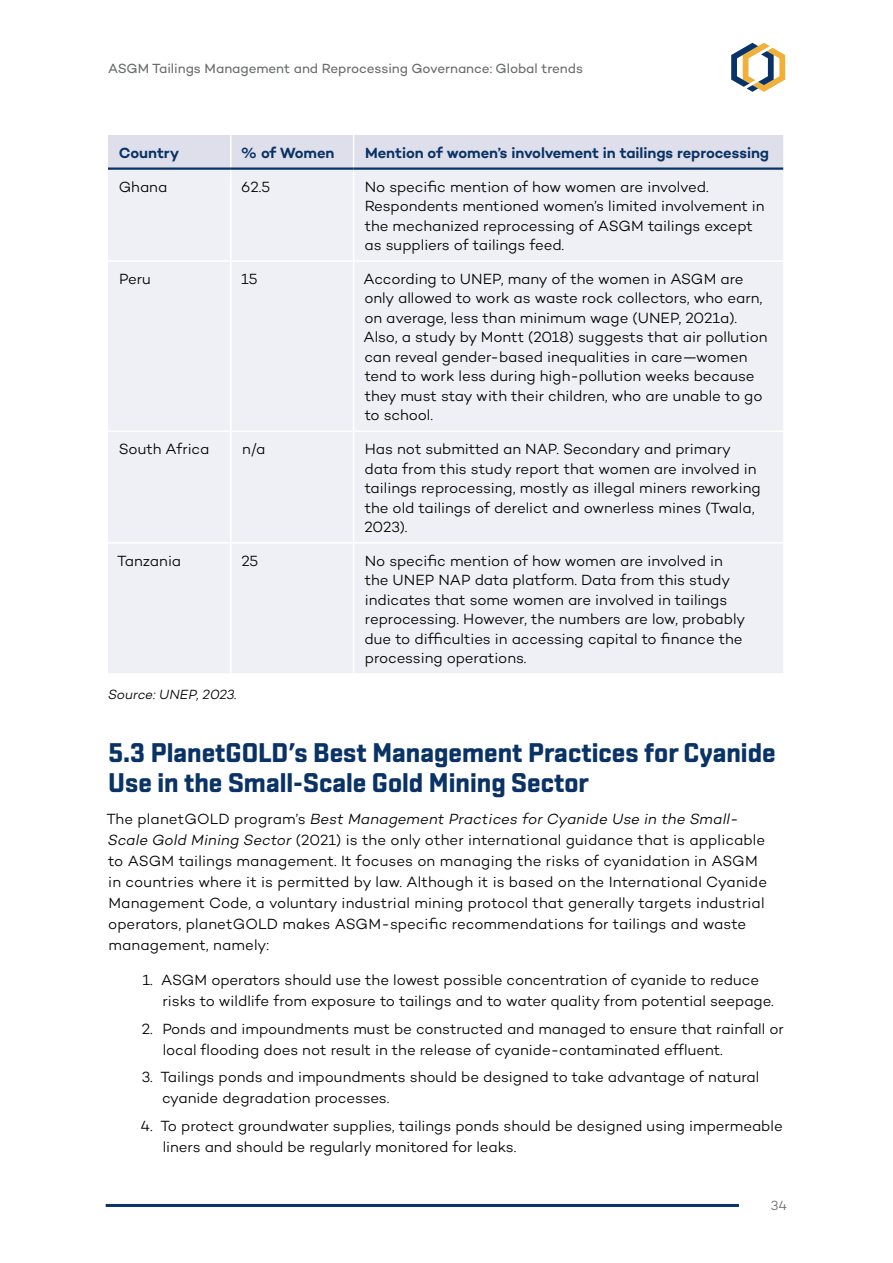
<style>
.page{position:relative;width:893px;height:1263px;background:#fff}
.page>*{position:absolute;margin:0;border:0;box-sizing:border-box;transform-origin:0 0}
.t1{font:700 27px/30px "Shentox";color:#093266}
.Table_text{font:300 15px/19.5px "Campton";color:#000}
.Table_H1{font:600 15px "Campton";letter-spacing:-.005em;color:#093266}
.t2{font:13.5px "Campton";letter-spacing:-.005em;color:#696c6d}
.Source{font:italic 300 13.5px "Campton";letter-spacing:-.005em;color:#000}
.t3{font:300 13.5px "Campton";color:#696c6d}
.s1{font-style:italic}
</style>
<div class="page">
<svg style="left:731px;top:43px;width:54px;height:49px"></svg>
<hr style="left:106px;top:1204px;width:633px;height:3px;background:#093266">
<div style="left:108px;top:135px;width:675px;height:32px;background:#dedfea"></div>
<div style="left:108px;top:170px;width:675px;height:503px;background:#eff0f5"></div>
<hr style="left:230px;top:135px;width:2px;height:32px;background:#fff">
<hr style="left:353px;top:135px;width:1px;height:32px;background:#fff">
<hr style="left:230px;top:170px;width:2px;height:90px;background:#fff">
<hr style="left:353px;top:170px;width:1px;height:90px;background:#fff">
<hr style="left:108px;top:260px;width:123px;height:2px;background:#fff">
<hr style="left:231px;top:260px;width:123px;height:2px;background:#fff">
<hr style="left:230px;top:262px;width:2px;height:168px;background:#fff">
<hr style="left:354px;top:260px;width:429px;height:2px;background:#fff">
<hr style="left:353px;top:262px;width:1px;height:168px;background:#fff">
<hr style="left:108px;top:430px;width:123px;height:2px;background:#fff">
<hr style="left:231px;top:430px;width:123px;height:2px;background:#fff">
<hr style="left:230px;top:432px;width:2px;height:110px;background:#fff">
<hr style="left:354px;top:430px;width:429px;height:2px;background:#fff">
<hr style="left:353px;top:432px;width:1px;height:110px;background:#fff">
<hr style="left:108px;top:542px;width:123px;height:2px;background:#fff">
<hr style="left:231px;top:542px;width:123px;height:2px;background:#fff">
<hr style="left:230px;top:544px;width:2px;height:129px;background:#fff">
<hr style="left:354px;top:542px;width:429px;height:2px;background:#fff">
<hr style="left:353px;top:544px;width:1px;height:129px;background:#fff">
<hr style="left:108px;top:167px;width:123px;height:3px;background:#093266">
<hr style="left:231px;top:167px;width:123px;height:3px;background:#093266">
<hr style="left:354px;top:167px;width:429px;height:3px;background:#093266">
<p class="t2" style="left:108px;top:60px;width:476px">ASGM Tailings Management and Reprocessing Governance: Global trends</p>
<p class="Table_H1" style="left:119px;top:143px;width:62px">Country</p>
<p class="Table_H1" style="left:241px;top:143px;width:95px">% of Women</p>
<p class="Table_H1" style="left:365px;top:143px;width:405px">Mention of women’s involvement in tailings reprocessing</p>
<p class="Table_text" style="left:119px;top:177px;width:50px">Ghana</p>
<p class="Table_text" style="left:241px;top:177px;width:30px">62.5</p>
<p class="Table_text" style="left:364px;top:177px;width:402px">No specific mention of how women are involved.<br>Respondents mentioned women’s limited involvement in the mechanized reprocessing of ASGM tailings except as suppliers of tailings feed.</p>
<p class="Table_text" style="left:119px;top:269px;width:33px">Peru</p>
<p class="Table_text" style="left:241px;top:269px;width:18px">15</p>
<p class="Table_text" style="left:364px;top:269px;width:405px">According to UNEP, many of the women in ASGM are only allowed to work as waste rock collectors, who earn, on average, less than minimum wage (UNEP, 2021a).<br>Also, a study by Montt (2018) suggests that air pollution can reveal gender-based inequalities in care—women tend to work less during high-pollution weeks because they must stay with their children, who are unable to go to school.</p>
<p class="Table_text" style="left:119px;top:439px;width:92px">South Africa</p>
<p class="Table_text" style="left:242px;top:439px;width:25px">n/a</p>
<p class="Table_text" style="left:364px;top:439px;width:398px">Has not submitted an NAP. Secondary and primary data from this study report that women are involved in tailings reprocessing, mostly as illegal miners reworking the old tailings of derelict and ownerless mines (Twala, 2023).</p>
<p class="Table_text" style="left:117px;top:550px;width:65px">Tanzania</p>
<p class="Table_text" style="left:242px;top:550px;width:18px">25</p>
<p class="Table_text" style="left:364px;top:550px;width:382px">No specific mention of how women are involved in the UNEP NAP data platform. Data from this study indicates that some women are involved in tailings reprocessing. However, the numbers are low, probably due to difficulties in accessing capital to finance the processing operations.</p>
<p class="Source" style="left:108px;top:686px;width:130px">Source: UNEP, 2023.</p>
<h2 class="t1" style="left:108px;top:738px;width:669px">5.3 PlanetGOLD’s Best Management Practices for Cyanide<br>Use in the Small-Scale Gold Mining Sector</h2>
<p class="Table_text" style="left:106px;top:808px;width:662px;line-height:21px">The planetGOLD program’s <span class="s1">Best Management Practices for Cyanide Use in the Small-Scale Gold Mining Sector</span> (2021) is the only other international guidance that is applicable to ASGM tailings management. It focuses on managing the risks of cyanidation in ASGM in countries where it is permitted by law. Although it is based on the International Cyanide Management Code, a voluntary industrial mining protocol that generally targets industrial operators, planetGOLD makes ASGM-specific recommendations for tailings and waste management, namely:</p>
<p class="Table_text" style="left:163px;top:969px;width:613px;line-height:21px;text-indent:-20px">1. ASGM operators should use the lowest possible concentration of cyanide to reduce risks to wildlife from exposure to tailings and to water quality from potential seepage.</p>
<p class="Table_text" style="left:163px;top:1018px;width:623px;line-height:21px;text-indent:-21px">2. Ponds and impoundments must be constructed and managed to ensure that rainfall or local flooding does not result in the release of cyanide-contaminated effluent.</p>
<p class="Table_text" style="left:162px;top:1066px;width:599px;line-height:21px;text-indent:-20px">3. Tailings ponds and impoundments should be designed to take advantage of natural cyanide degradation processes.</p>
<p class="Table_text" style="left:163px;top:1115px;width:621px;line-height:21px;text-indent:-22px">4. To protect groundwater supplies, tailings ponds should be designed using impermeable liners and should be regularly monitored for leaks.</p>
<p class="t3" style="left:771px;top:1197px;width:18px">34</p>
</div>
